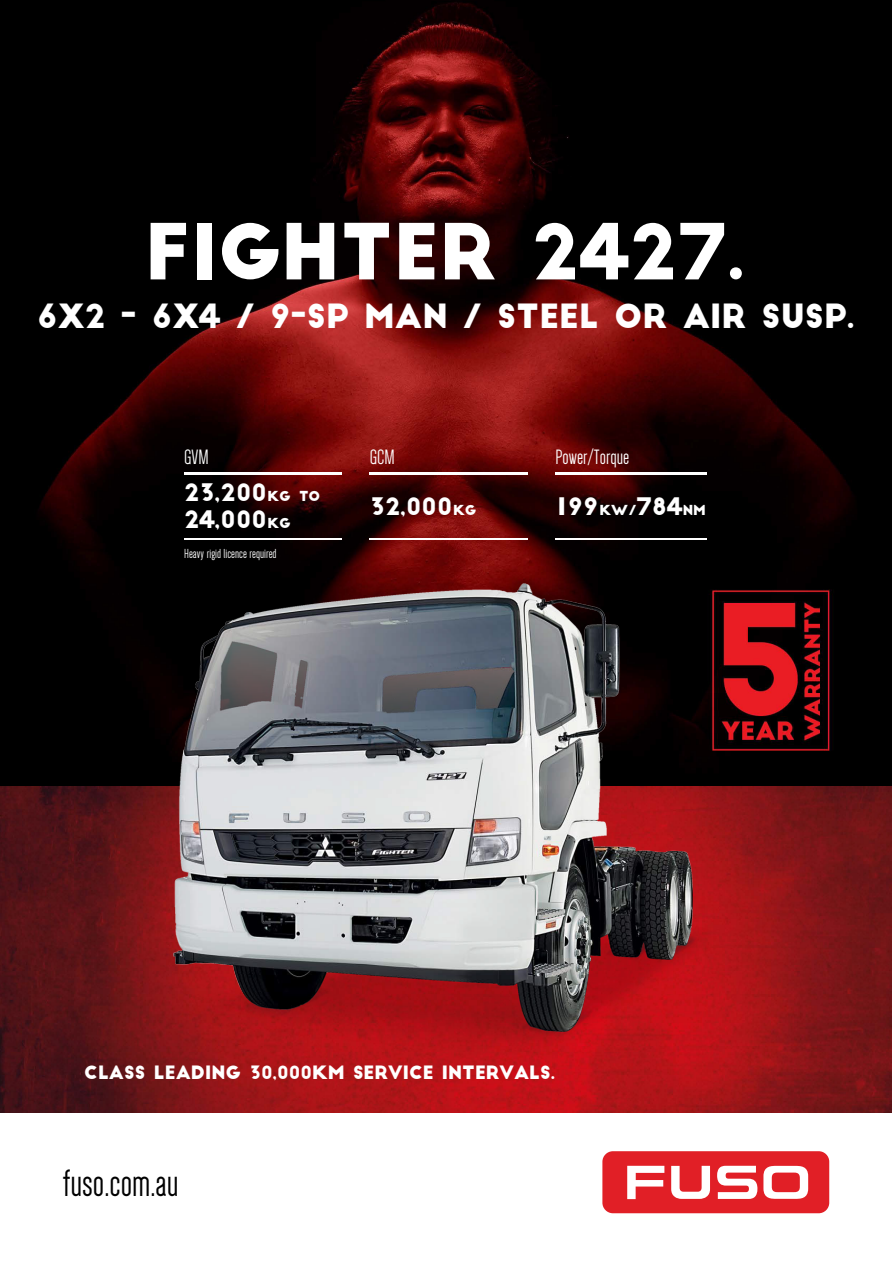
<style>
.page{position:relative;width:893px;height:1263px;background:#fff}
.page>*{position:absolute;margin:0;border:0;box-sizing:border-box;transform-origin:0 0}
.t1{font:75.3px "Big John";color:#fff}
.t2{font:39.3px "Dense";color:#000}
.t3{font:32.7px "Big John";color:#fff}
.t4{font:23.7px/27px "Big John";color:#fff}
.t5{font:21.3px "Dense";color:#fff}
.t6{font:18px "Big John";color:#fff}
.t7{font:13.5px "Dense";color:#fff}
.s1{font-size:13.5px}
</style>
<div class="page">
<img style="left:0;top:0;width:892px;height:787px">
<img style="left:184px;top:473px;width:158px;height:1px">
<svg style="left:342px;top:468px;width:11px;height:12px"></svg>
<img style="left:370px;top:473px;width:157px;height:1px">
<svg style="left:527px;top:468px;width:12px;height:12px"></svg>
<img style="left:555px;top:473px;width:151px;height:1px">
<img style="left:184px;top:538px;width:158px;height:1px">
<svg style="left:342px;top:534px;width:11px;height:11px"></svg>
<img style="left:370px;top:538px;width:157px;height:1px">
<svg style="left:527px;top:534px;width:12px;height:11px"></svg>
<img style="left:555px;top:538px;width:151px;height:1px">
<img style="left:0;top:787px;width:892px;height:326px">
<img style="left:173px;top:583px;width:544px;height:467px">
<div style="left:602px;top:1151px;width:227px;height:62px;background:#e11f26;border-radius:11px"></div>
<svg style="left:627px;top:1166px;width:37px;height:33px"></svg>
<svg style="left:671px;top:1166px;width:39px;height:33px"></svg>
<svg style="left:717px;top:1166px;width:40px;height:33px"></svg>
<svg style="left:763px;top:1166px;width:45px;height:33px"></svg>
<h1 class="t1" style="left:145px;top:218px;width:601px">FIGHTER 2427.</h1>
<h3 class="t3" style="left:37px;top:301px;width:819px">6X2 - 6X4 / 9-SP MAN / STEEL OR AIR SUSP.</h3>
<p class="t5" style="left:184px;top:446px;width:26px">GVM</p>
<p class="t5" style="left:370px;top:446px;width:26px">GCM</p>
<p class="t5" style="left:555px;top:446px;width:75px">Power/Torque</p>
<p class="t4" style="left:184px;top:480px;width:138px">23,200<span class="s1">KG TO<br></span>24,000<span class="s1">KG</span></p>
<p class="t4" style="left:370px;top:493px;width:108px">32,000<span class="s1">KG</span></p>
<p class="t4" style="left:555px;top:493px;width:152px">199<span class="s1">KW/</span>784<span class="s1">NM</span></p>
<p class="t7" style="left:184px;top:547px;width:94px">Heavy rigid licence required</p>
<p class="t6" style="left:84px;top:1065px;width:473px">CLASS LEADING 30,000KM SERVICE INTERVALS.</p>
<h2 class="t2" style="left:63px;top:1164px;width:117px">fuso.com.au</h2>
</div>
